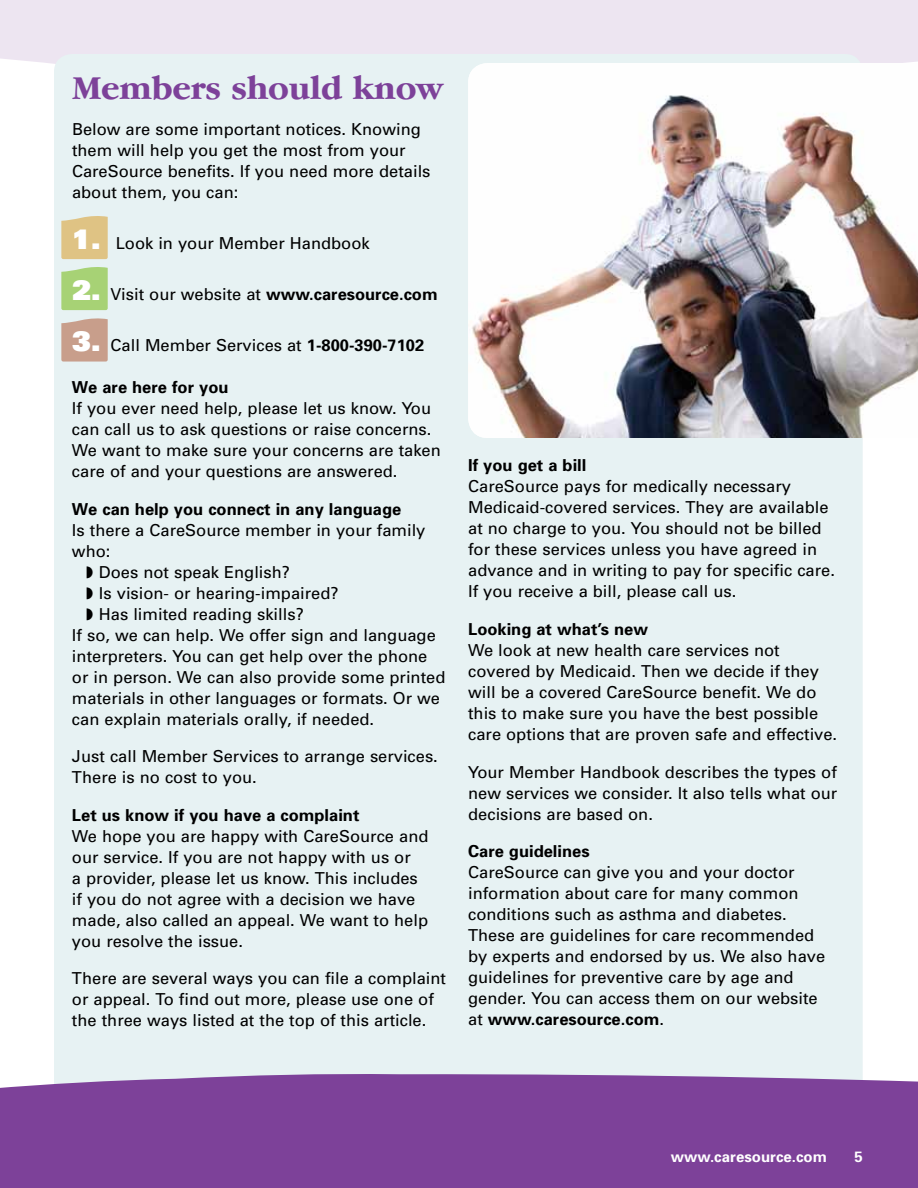
<style>
.page{position:relative;width:918px;height:1188px;background:#fff}
.page>*{position:absolute;margin:0;border:0;box-sizing:border-box;transform-origin:0 0}
.t1{font:700 34.5px "Garamond IT Cby BT";letter-spacing:-.01em;color:#7d4199}
.t2{font:16.5px/21px "Univers";color:#000}
.t3{font:700 16.5px "Univers";color:#000}
.t4{font:700 15px "Univers";color:#fff}
.s1{font-weight:900;font-size:27px;color:#fff}
.s2{font-weight:400}
.s3{font-weight:700}
</style>
<div class="page">
<div style="left:0;top:0;width:918px;height:68px;background:#ede5f1"></div>
<div style="left:54px;top:54px;width:809px;height:1080px;background:#e7f2f3;border-radius:18px"></div>
<div style="left:0;top:1074px;width:918px;height:114px;background:#7d4199"></div>
<img style="left:468px;top:63px;width:450px;height:375px">
<svg style="left:61px;top:216px;width:47px;height:43px;background:#dfc58a"></svg>
<svg style="left:61px;top:267px;width:47px;height:43px;background:#aad37b"></svg>
<svg style="left:61px;top:318px;width:47px;height:44px;background:#caa492"></svg>
<h1 class="t1" style="left:72px;top:69px;width:373px">Members should know</h1>
<p class="t2" style="left:72px;top:119px;width:360px">Below are some important notices. Knowing them will help you get the most from your CareSource benefits. If you need more details about them, you can:</p>
<p class="t2" style="left:72px;top:233px;width:299px"><span class="s1">1.</span> Look in your Member Handbook</p>
<p class="t3" style="left:72px;top:284px;width:367px"><span class="s1">2.</span> <span class="s2">Visit our website at</span> www.caresource.com</p>
<p class="t2" style="left:72px;top:335px;width:354px"><span class="s1">3.</span> Call Member Services at <span class="s3">1-800-390-7102</span></p>
<p class="t3" style="left:72px;top:377px;width:158px">We are here for you</p>
<p class="t2" style="left:72px;top:398px;width:370px">If you ever need help, please let us know. You can call us to ask questions or raise concerns.<br>We want to make sure your concerns are taken care of and your questions are answered.</p>
<p class="t3" style="left:72px;top:499px;width:331px">We can help you connect in any language</p>
<p class="t2" style="left:72px;top:520px;width:355px">Is there a CareSource member in your family</p>
<p class="t2" style="left:72px;top:541px;width:40px">who:</p>
<p class="t2" style="left:86px;top:562px;width:206px">◗ Does not speak English?</p>
<p class="t2" style="left:86px;top:583px;width:254px">◗ Is vision- or hearing-impaired?</p>
<p class="t2" style="left:86px;top:604px;width:219px">◗ Has limited reading skills?</p>
<p class="t2" style="left:72px;top:625px;width:365px">If so, we can help. We offer sign and language</p>
<p class="t2" style="left:72px;top:646px;width:357px">interpreters. You can get help over the phone</p>
<p class="t2" style="left:72px;top:667px;width:375px">or in person. We can also provide some printed</p>
<p class="t2" style="left:72px;top:688px;width:370px">materials in other languages or formats. Or we</p>
<p class="t2" style="left:72px;top:709px;width:304px">can explain materials orally, if needed.</p>
<p class="t2" style="left:72px;top:746px;width:367px">Just call Member Services to arrange services.<br>There is no cost to you.</p>
<p class="t3" style="left:72px;top:805px;width:289px">Let us know if you have a complaint</p>
<p class="t2" style="left:72px;top:826px;width:358px">We hope you are happy with CareSource and our service. If you are not happy with us or<br>a provider, please let us know. This includes if you do not agree with a decision we have made, also called an appeal. We want to help you resolve the issue.</p>
<p class="t2" style="left:72px;top:968px;width:376px">There are several ways you can file a complaint or appeal. To find out more, please use one of the three ways listed at the top of this article.</p>
<p class="t3" style="left:468px;top:456px;width:120px">If you get a bill</p>
<p class="t2" style="left:468px;top:476px;width:368px">CareSource pays for medically necessary Medicaid-covered services. They are available at no charge to you. You should not be billed for these services unless you have agreed in advance and in writing to pay for specific care.<br>If you receive a bill, please call us.</p>
<p class="t3" style="left:468px;top:619px;width:181px">Looking at what’s new</p>
<p class="t2" style="left:468px;top:640px;width:371px">We look at new health care services not covered by Medicaid. Then we decide if they will be a covered CareSource benefit. We do this to make sure you have the best possible care options that are proven safe and effective.</p>
<p class="t2" style="left:468px;top:761px;width:371px;text-align:justify">Your Member Handbook describes the types of new services we consider. It also tells what our decisions are based on.</p>
<p class="t3" style="left:468px;top:841px;width:123px">Care guidelines</p>
<p class="t2" style="left:468px;top:862px;width:359px">CareSource can give you and your doctor information about care for many common conditions such as asthma and diabetes.<br>These are guidelines for care recommended by experts and endorsed by us. We also have guidelines for preventive care by age and gender. You can access them on our website at <span class="s3">www.caresource.com</span>.</p>
<p class="t4" style="left:671px;top:1148px;width:157px">www.caresource.com</p>
<p class="t4" style="left:854px;top:1148px;width:10px">5</p>
</div>
